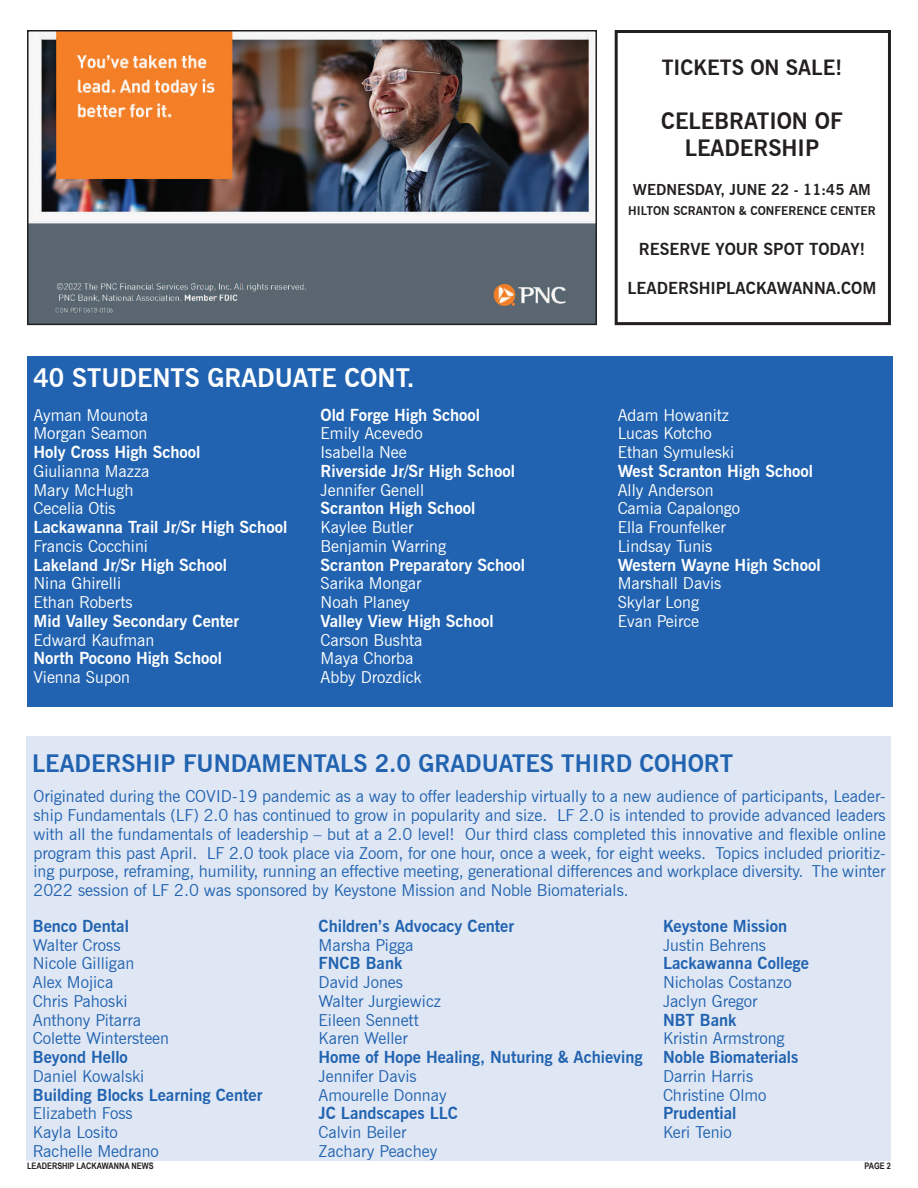
<style>
.page{position:relative;width:918px;height:1188px;background:#fff}
.page>*{position:absolute;margin:0;border:0;box-sizing:border-box;transform-origin:0 0}
.t1{font:700 25.5px "News Gothic BT";color:#fff}
.t2{font:700 24px "News Gothic BT";color:#2163b0}
.t3{font:700 22.5px/27px "News Gothic BT";color:#231f20;text-align:center}
.t4{font:700 21px "News Gothic BT";color:#231f20}
.t5{font:16.5px/18.8px "News Gothic BT";color:#2163b0;text-align:justify}
.t6{font:16.5px "News Gothic BT";color:#fff}
.t7{font:700 16.5px "News Gothic BT";color:#fff}
.t8{font:700 16.5px "News Gothic BT";color:#2163b0}
.t9{font:700 16.5px "News Gothic BT";color:#231f20}
.t10{font:700 15px "News Gothic BT";color:#231f20}
.t11{font:700 12px "News Gothic BT";color:#231f20}
.t12{font:700 9px "Arial Narrow";color:#231f20}
</style>
<div class="page">
<div style="left:615px;top:30px;width:276px;height:295px;border:3px solid #231f20"></div>
<img style="left:30px;top:33px;width:564px;height:289px">
<div style="left:27px;top:30px;width:570px;height:295px;border:2px solid #231f20"></div>
<div style="left:27px;top:356px;width:865px;height:351px;background:#2163b0"></div>
<div style="left:27px;top:736px;width:864px;height:425px;background:#e0e7f4"></div>
<p class="t1" style="left:33px;top:362px;width:382px">40 STUDENTS GRADUATE CONT.</p>
<p class="t6" style="left:33px;top:405px;width:116px">Ayman Mounota</p>
<p class="t6" style="left:33px;top:423px;width:115px">Morgan Seamon</p>
<p class="t7" style="left:33px;top:442px;width:168px">Holy Cross High School</p>
<p class="t6" style="left:33px;top:461px;width:118px">Giulianna Mazza</p>
<p class="t6" style="left:33px;top:480px;width:101px">Mary McHugh</p>
<p class="t6" style="left:33px;top:498px;width:84px">Cecelia Otis</p>
<p class="t7" style="left:33px;top:517px;width:255px">Lackawanna Trail Jr/Sr High School</p>
<p class="t6" style="left:33px;top:536px;width:116px">Francis Cocchini</p>
<p class="t7" style="left:33px;top:555px;width:195px">Lakeland Jr/Sr High School</p>
<p class="t6" style="left:33px;top:573px;width:89px">Nina Ghirelli</p>
<p class="t6" style="left:33px;top:592px;width:101px">Ethan Roberts</p>
<p class="t7" style="left:33px;top:611px;width:207px">Mid Valley Secondary Center</p>
<p class="t6" style="left:33px;top:630px;width:122px">Edward Kaufman</p>
<p class="t7" style="left:33px;top:648px;width:190px">North Pocono High School</p>
<p class="t6" style="left:33px;top:667px;width:98px">Vienna Supon</p>
<p class="t7" style="left:321px;top:405px;width:161px">Old Forge High School</p>
<p class="t6" style="left:321px;top:423px;width:104px">Emily Acevedo</p>
<p class="t6" style="left:321px;top:442px;width:88px">Isabella Nee</p>
<p class="t7" style="left:321px;top:461px;width:196px">Riverside Jr/Sr High School</p>
<p class="t6" style="left:321px;top:480px;width:105px">Jennifer Genell</p>
<p class="t7" style="left:321px;top:498px;width:156px">Scranton High School</p>
<p class="t6" style="left:321px;top:517px;width:94px">Kaylee Butler</p>
<p class="t6" style="left:321px;top:536px;width:127px">Benjamin Warring</p>
<p class="t7" style="left:321px;top:555px;width:206px">Scranton Preparatory School</p>
<p class="t6" style="left:321px;top:573px;width:103px">Sarika Mongar</p>
<p class="t6" style="left:321px;top:592px;width:91px">Noah Planey</p>
<p class="t7" style="left:321px;top:611px;width:175px">Valley View High School</p>
<p class="t6" style="left:321px;top:630px;width:103px">Carson Bushta</p>
<p class="t6" style="left:321px;top:648px;width:94px">Maya Chorba</p>
<p class="t6" style="left:321px;top:667px;width:103px">Abby Drozdick</p>
<p class="t4" style="left:662px;top:55px;width:182px">TICKETS ON SALE!</p>
<p class="t3" style="left:661px;top:107px;width:183px">CELEBRATION OF<br>LEADERSHIP</p>
<p class="t10" style="left:633px;top:181px;width:240px">WEDNESDAY, JUNE 22 - 11:45 AM</p>
<p class="t11" style="left:628px;top:204px;width:249px">HILTON SCRANTON &amp; CONFERENCE CENTER</p>
<p class="t9" style="left:639px;top:239px;width:228px">RESERVE YOUR SPOT TODAY!</p>
<p class="t9" style="left:628px;top:278px;width:250px">LEADERSHIPLACKAWANNA.COM</p>
<p class="t6" style="left:618px;top:405px;width:113px">Adam Howanitz</p>
<p class="t6" style="left:618px;top:423px;width:96px">Lucas Kotcho</p>
<p class="t6" style="left:618px;top:442px;width:118px">Ethan Symuleski</p>
<p class="t7" style="left:618px;top:461px;width:197px">West Scranton High School</p>
<p class="t6" style="left:618px;top:480px;width:97px">Ally Anderson</p>
<p class="t6" style="left:618px;top:498px;width:124px">Camia Capalongo</p>
<p class="t6" style="left:618px;top:517px;width:110px">Ella Frounfelker</p>
<p class="t6" style="left:618px;top:536px;width:96px">Lindsay Tunis</p>
<p class="t7" style="left:618px;top:555px;width:204px">Western Wayne High School</p>
<p class="t6" style="left:618px;top:573px;width:105px">Marshall Davis</p>
<p class="t6" style="left:618px;top:592px;width:83px">Skylar Long</p>
<p class="t6" style="left:618px;top:611px;width:83px">Evan Peirce</p>
<p class="t2" style="left:32px;top:749px;width:703px">LEADERSHIP FUNDAMENTALS 2.0 GRADUATES THIRD COHORT</p>
<p class="t5" style="left:33px;top:787px;width:854px">Originated during the COVID-19 pandemic as a way to offer leadership virtually to a new audience of participants, Leader&shy;ship Fundamentals (LF) 2.0 has continued to grow in popularity and size. LF 2.0 is intended to provide advanced leaders with all the fundamentals of leadership – but at a 2.0 level! Our third class completed this innovative and flexible online program this past April. LF 2.0 took place via Zoom, for one hour, once a week, for eight weeks. Topics included prioritiz&shy;ing purpose, reframing, humility, running an effective meeting, generational differences and workplace diversity. The winter 2022 session of LF 2.0 was sponsored by Keystone Mission and Noble Biomaterials.</p>
<p class="t8" style="left:33px;top:916px;width:98px">Benco Dental</p>
<p class="t5" style="left:33px;top:935px;width:89px">Walter Cross</p>
<p class="t5" style="left:33px;top:954px;width:103px">Nicole Gilligan</p>
<p class="t5" style="left:33px;top:973px;width:82px">Alex Mojica</p>
<p class="t5" style="left:33px;top:992px;width:96px">Chris Pahoski</p>
<p class="t5" style="left:33px;top:1010px;width:110px">Anthony Pitarra</p>
<p class="t5" style="left:33px;top:1029px;width:138px">Colette Wintersteen</p>
<p class="t8" style="left:33px;top:1047px;width:97px">Beyond Hello</p>
<p class="t5" style="left:33px;top:1067px;width:113px">Daniel Kowalski</p>
<p class="t8" style="left:33px;top:1085px;width:231px">Building Blocks Learning Center</p>
<p class="t5" style="left:33px;top:1104px;width:101px">Elizabeth Foss</p>
<p class="t5" style="left:33px;top:1123px;width:128px">Kayla Losito<br>Rachelle Medrano</p>
<p class="t8" style="left:319px;top:916px;width:197px">Children’s Advocacy Center</p>
<p class="t5" style="left:319px;top:935px;width:96px">Marsha Pigga</p>
<p class="t8" style="left:319px;top:954px;width:85px">FNCB Bank</p>
<p class="t5" style="left:319px;top:973px;width:86px">David Jones</p>
<p class="t5" style="left:319px;top:992px;width:124px">Walter Jurgiewicz</p>
<p class="t5" style="left:319px;top:1010px;width:102px">Eileen Sennett</p>
<p class="t5" style="left:319px;top:1029px;width:91px">Karen Weller</p>
<p class="t8" style="left:319px;top:1047px;width:326px">Home of Hope Healing, Nuturing &amp; Achieving</p>
<p class="t5" style="left:319px;top:1067px;width:100px">Jennifer Davis</p>
<p class="t5" style="left:319px;top:1085px;width:130px">Amourelle Donnay</p>
<p class="t8" style="left:319px;top:1104px;width:141px">JC Landscapes LLC</p>
<p class="t5" style="left:319px;top:1123px;width:89px">Calvin Beiler</p>
<p class="t5" style="left:319px;top:1142px;width:120px">Zachary Peachey</p>
<p class="t8" style="left:663px;top:916px;width:126px">Keystone Mission</p>
<p class="t5" style="left:663px;top:935px;width:105px">Justin Behrens</p>
<p class="t8" style="left:663px;top:954px;width:148px">Lackawanna College</p>
<p class="t5" style="left:663px;top:973px;width:130px">Nicholas Costanzo</p>
<p class="t5" style="left:663px;top:992px;width:96px">Jaclyn Gregor</p>
<p class="t8" style="left:663px;top:1010px;width:75px">NBT Bank</p>
<p class="t5" style="left:663px;top:1029px;width:123px">Kristin Armstrong</p>
<p class="t8" style="left:663px;top:1047px;width:137px">Noble Biomaterials</p>
<p class="t5" style="left:663px;top:1067px;width:92px">Darrin Harris</p>
<p class="t5" style="left:663px;top:1085px;width:105px">Christine Olmo</p>
<p class="t8" style="left:663px;top:1104px;width:75px">Prudential</p>
<p class="t5" style="left:663px;top:1123px;width:70px">Keri Tenio</p>
<p class="t12" style="left:27px;top:1159px;width:128px">LEADERSHIP LACKAWANNA NEWS</p>
<p class="t12" style="left:864px;top:1159px;width:28px">PAGE 2</p>
</div>
